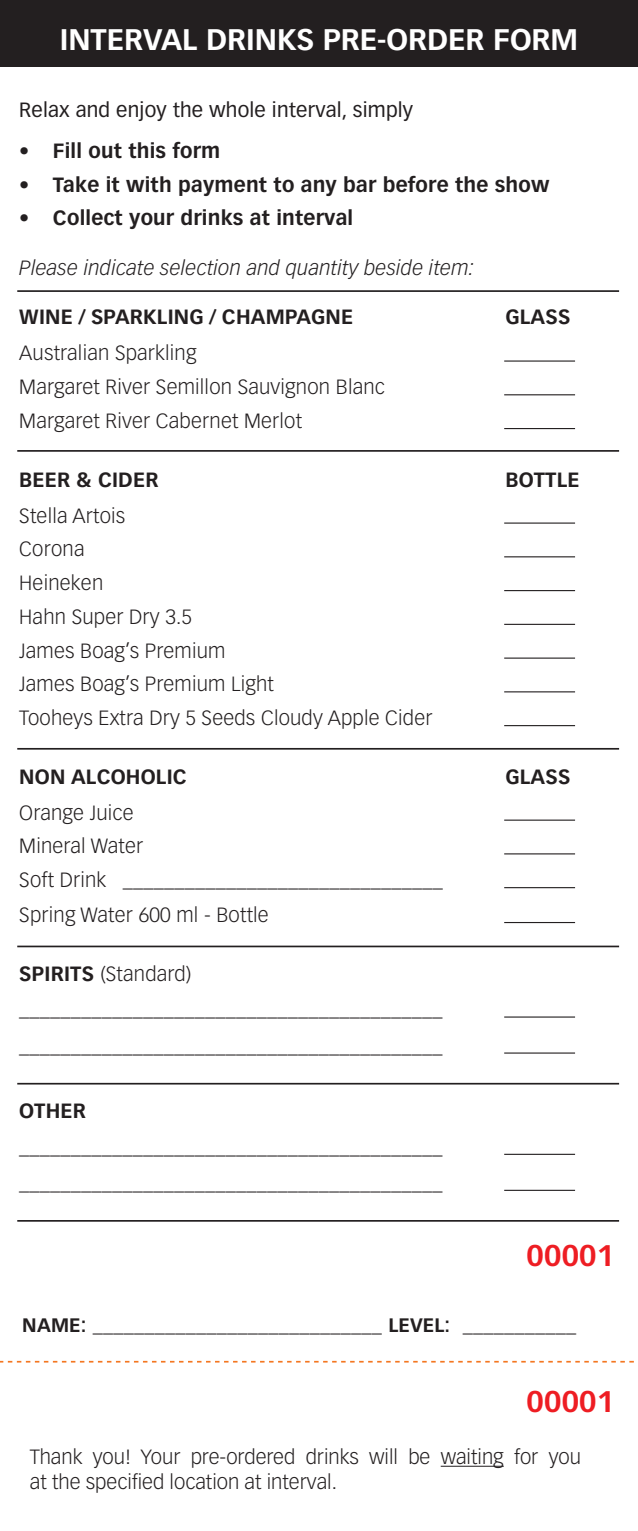
<style>
.page{position:relative;width:638px;height:1531px;background:#fff}
.page>*{position:absolute;margin:0;border:0;box-sizing:border-box;transform-origin:0 0}
.t1{font:700 29.25px "Vectora LH";color:#fff}
.t2{font:700 29.25px "Vectora LH";letter-spacing:.01em;color:#ee1d23}
.t3{font:300 20.25px/33.8px "Vectora LH";letter-spacing:.01em;color:#231f20}
.t4{font:700 20.25px "Vectora LH";letter-spacing:.01em;color:#231f20}
.t5{font:italic 300 20.25px "Vectora LH";letter-spacing:.01em;color:#231f20}
.t6{font:20.25px "Vectora LH";letter-spacing:.01em;color:#231f20}
.s1{font-family:"Helvetica Neue CE";font-weight:300}
.s2{font-weight:700}
.s3{font-size:19.12px}
</style>
<div class="page">
<div style="left:0;top:0;width:638px;height:66px;background:#231f20"></div>
<hr style="left:504px;top:360px;width:71px;height:2px;background:#231f20">
<hr style="left:504px;top:394px;width:71px;height:1px;background:#231f20">
<hr style="left:504px;top:428px;width:71px;height:1px;background:#231f20">
<hr style="left:504px;top:522px;width:71px;height:2px;background:#231f20">
<hr style="left:504px;top:556px;width:71px;height:1px;background:#231f20">
<hr style="left:504px;top:590px;width:71px;height:1px;background:#231f20">
<hr style="left:504px;top:624px;width:71px;height:1px;background:#231f20">
<hr style="left:504px;top:657px;width:71px;height:2px;background:#231f20">
<hr style="left:504px;top:691px;width:71px;height:1px;background:#231f20">
<hr style="left:504px;top:725px;width:71px;height:1px;background:#231f20">
<hr style="left:504px;top:819px;width:71px;height:2px;background:#231f20">
<hr style="left:504px;top:853px;width:71px;height:1px;background:#231f20">
<hr style="left:504px;top:887px;width:71px;height:1px;background:#231f20">
<hr style="left:504px;top:922px;width:71px;height:1px;background:#231f20">
<hr style="left:504px;top:1016px;width:71px;height:1px;background:#231f20">
<hr style="left:504px;top:1052px;width:71px;height:1px;background:#231f20">
<hr style="left:504px;top:1154px;width:71px;height:1px;background:#231f20">
<hr style="left:504px;top:1190px;width:71px;height:1px;background:#231f20">
<hr style="left:17px;top:450px;width:602px;height:2px;background:#231f20">
<hr style="left:17px;top:748px;width:602px;height:2px;background:#231f20">
<hr style="left:17px;top:945px;width:602px;height:2px;background:#231f20">
<hr style="left:17px;top:1083px;width:602px;height:1px;background:#231f20">
<hr style="left:441px;top:1465px;width:63px;height:1px;background:#231f20">
<hr style="left:17px;top:1220px;width:602px;height:1px;background:#231f20">
<hr style="left:17px;top:290px;width:602px;height:2px;background:#231f20">
<svg style="left:0;top:1361px;width:634px;height:1px"></svg>
<h1 class="t1" style="left:60px;top:21px;width:520px">INTERVAL DRINKS PRE-ORDER FORM</h1>
<p class="t6" style="left:19px;top:98px;width:395px">Relax and enjoy the whole interval, simply</p>
<p class="t4" style="left:19px;top:138px;width:202px"><span class="s1">•</span> Fill out this form</p>
<p class="t4" style="left:19px;top:172px;width:532px"><span class="s1">•</span> Take it with payment to any bar before the show</p>
<p class="t4" style="left:19px;top:206px;width:335px"><span class="s1">•</span> Collect your drinks at interval</p>
<p class="t5" style="left:19px;top:256px;width:456px">Please indicate selection and quantity beside item:</p>
<p class="t4" style="left:19px;top:305px;width:335px">WINE / SPARKLING / CHAMPAGNE</p>
<p class="t4" style="left:505px;top:305px;width:66px">GLASS</p>
<p class="t3" style="left:19px;top:337px;width:367px">Australian Sparkling<br>Margaret River Semillon Sauvignon Blanc<br>Margaret River Cabernet Merlot</p>
<p class="t4" style="left:19px;top:467px;width:127px">BEER &amp; Cider</p>
<p class="t4" style="left:505px;top:467px;width:75px">BOTTLE</p>
<p class="t3" style="left:19px;top:499px;width:415px">Stella Artois<br>Corona<br>Heineken<br>Hahn Super Dry 3.5<br>James Boag’s Premium<br>James Boag’s Premium Light<br>Tooheys Extra Dry 5 Seeds Cloudy Apple Cider</p>
<p class="t4" style="left:19px;top:764px;width:169px">NON ALCOHOLIC</p>
<p class="t4" style="left:505px;top:764px;width:66px">GLASS</p>
<p class="t3" style="left:19px;top:795px;width:425px">Orange Juice<br>Mineral Water<br>Soft Drink _______________________________<br>Spring Water 600 ml - Bottle</p>
<p class="t3" style="left:19px;top:955px;width:425px;line-height:36px"><span class="s2">SPIRITS</span> (Standard) _________________________________________ _________________________________________</p>
<p class="t4" style="left:19px;top:1098px;width:68px">OTHER</p>
<p class="t3" style="left:19px;top:1129px;width:425px;line-height:36px">_________________________________________ _________________________________________</p>
<h1 class="t2" style="left:526px;top:1238px;width:89px">00001</h1>
<p class="t4" style="left:22px;top:1313px;width:555px"><span class="s3">NAME:</span> ____________________________ <span class="s3">LEVEL:</span> ___________</p>
<h1 class="t2" style="left:526px;top:1384px;width:89px">00001</h1>
<p class="t3" style="left:30px;top:1445px;width:552px;line-height:24.8px">Thank you! Your pre-ordered drinks will be waiting for you at the specified location at interval.</p>
</div>
